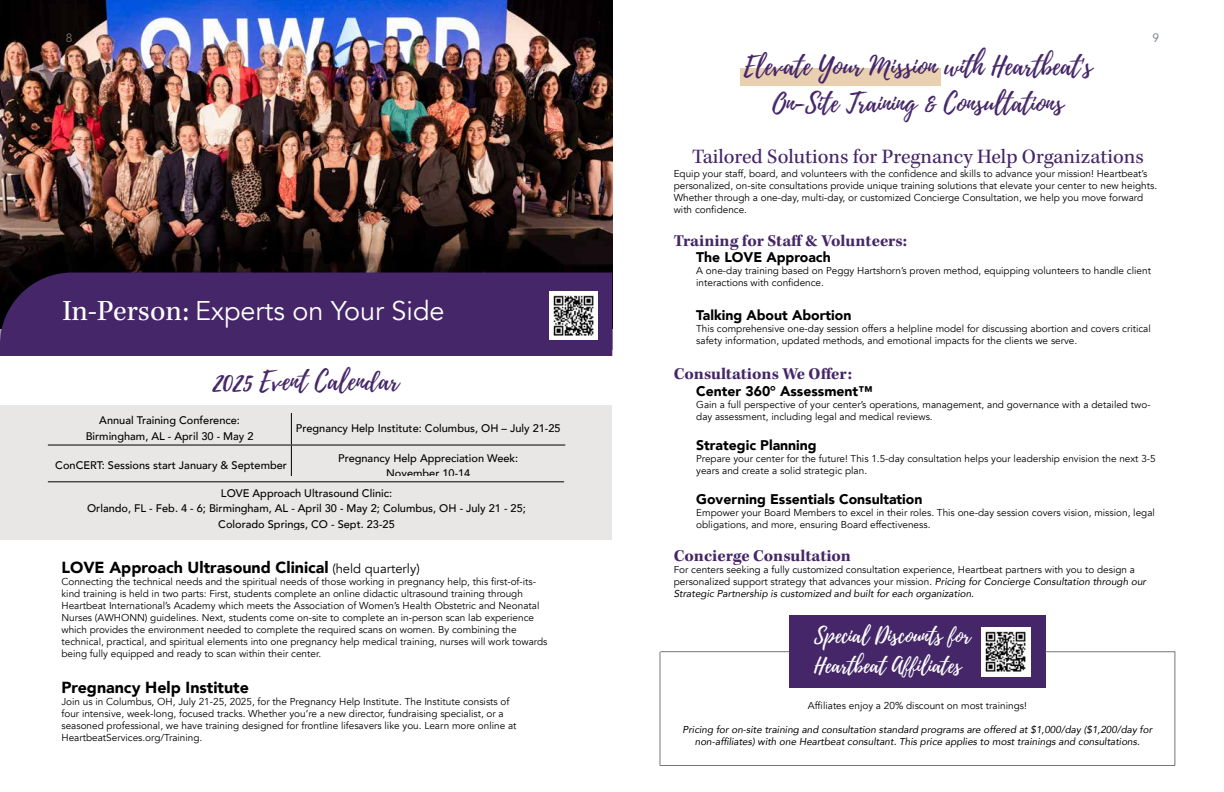
<style>
.page{position:relative;width:1224px;height:792px;background:#fff}
.page>*{position:absolute;margin:0;border:0;box-sizing:border-box;transform-origin:0 0}
.t1{font:27px "Avenir";color:#fff}
.t2{font:26px/37px "Playlist Script";color:#452668;text-align:center}
.t3{font:21px "Kepler Std";color:#452668}
.t4{font:21px/30px "Playlist Script";color:#fff}
.t5{font:700 17px "Kepler Std";color:#452768}
.t6{font:900 16px "Avenir";color:#000}
.t7{font:900 14px "Avenir";color:#000}
.t8{font:12px "Avenir";color:#767576}
.t9{font:12px "Avenir";color:#6a7881}
.t10{font:500 11px/15.3px "Avenir";color:#000;text-align:center}
.t11{font:10px/12px "Avenir";color:#000}
.t12{font:italic 10px/12px "Avenir";color:#000;text-align:center}
.s1{font-family:"Kepler Std";font-size:30px}
.s2{font-weight:400;font-size:13px}
.s3{font-style:italic}
</style>
<div class="page">
<img style="left:0;top:0;width:612px;height:273px">
<div style="left:0;top:273px;width:612px;height:83px;background:#452668"></div>
<div style="left:789px;top:616px;width:256px;height:72px;background:#452668"></div>
<hr style="left:661px;top:652px;width:128px;height:1px;background:#767576">
<img style="left:549px;top:291px;width:48px;height:49px">
<div style="left:0;top:413px;width:612px;height:117px;background:#e8e7e5"></div>
<hr style="left:291px;top:408px;width:1px;height:37px;background:#000">
<hr style="left:48px;top:445px;width:243px;height:1px;background:#000">
<hr style="left:291px;top:445px;width:274px;height:1px;background:#000">
<hr style="left:291px;top:446px;width:1px;height:36px;background:#000">
<div style="left:0;top:530px;width:612px;height:10px;background:#e8e7e5"></div>
<div style="left:0;top:476px;width:606px;height:9px;background:#e8e7e5"></div>
<div style="left:0;top:405px;width:612px;height:8px;background:#e8e7e5"></div>
<hr style="left:48px;top:481px;width:516px;height:1px;background:#000">
<div style="left:740px;top:69px;width:201px;height:17px;background:#e8d0b1"></div>
<hr style="left:660px;top:652px;width:1px;height:114px;background:#767576">
<hr style="left:1175px;top:652px;width:1px;height:113px;background:#767576">
<hr style="left:660px;top:765px;width:515px;height:1px;background:#767576">
<img style="left:982px;top:628px;width:48px;height:48px">
<hr style="left:1045px;top:652px;width:130px;height:1px;background:#767576">
<p class="t8" style="left:66px;top:31px;width:8px">8</p>
<p class="t9" style="left:1153px;top:31px;width:8px">9</p>
<h1 class="t1" style="left:62px;top:295px;width:384px"><span class="s1">In-Person:</span> Experts on Your Side</h1>
<h2 class="t2" style="left:213px;top:364px;width:187px">2025 Event Calendar</h2>
<p class="t10" style="left:86px;top:412px;width:169px">Annual Training Conference:<br>Birmingham, AL - April 30 - May 2</p>
<p class="t10" style="left:296px;top:420px;width:266px">Pregnancy Help Institute: Columbus, OH – July 21-25</p>
<p class="t10" style="left:55px;top:457px;width:233px">ConCERT: Sessions start January &amp; September</p>
<p class="t10" style="left:338px;top:449px;width:182px">Pregnancy Help Appreciation Week:<br>November 10-14</p>
<p class="t10" style="left:87px;top:485px;width:440px">LOVE Approach Ultrasound Clinic:<br>Orlando, FL - Feb. 4 - 6; Birmingham, AL - April 30 - May 2; Columbus, OH - July 21 - 25;<br>Colorado Springs, CO - Sept. 23-25</p>
<h3 class="t6" style="left:61px;top:554px;width:360px">LOVE Approach Ultrasound Clinical <span class="s2">(held quarterly)</span></h3>
<p class="t11" style="left:61px;top:576px;width:488px">Connecting the technical needs and the spiritual needs of those working in pregnancy help, this first-of-its&shy;kind training is held in two parts: First, students complete an online didactic ultrasound training through Heartbeat International’s Academy which meets the Association of Women’s Health Obstetric and Neonatal Nurses (AWHONN) guidelines. Next, students come on-site to complete an in-person scan lab experience which provides the environment needed to complete the required scans on women. By combining the technical, practical, and spiritual elements into one pregnancy help medical training, nurses will work towards being fully equipped and ready to scan within their center.</p>
<h3 class="t6" style="left:61px;top:674px;width:189px">Pregnancy Help Institute</h3>
<p class="t11" style="left:61px;top:696px;width:457px">Join us in Columbus, OH, July 21-25, 2025, for the Pregnancy Help Institute. The Institute consists of four intensive, week-long, focused tracks. Whether you’re a new director, fundraising specialist, or a seasoned professional, we have training designed for frontline lifesavers like you. Learn more online at HeartbeatServices.org/Training.</p>
<h2 class="t2" style="left:744px;top:49px;width:350px">Elevate Your Mission with Heartbeat's<br>On-Site Training &amp; Consultations</h2>
<h3 class="t3" style="left:692px;top:145px;width:453px">Tailored Solutions for Pregnancy Help Organizations</h3>
<p class="t11" style="left:674px;top:168px;width:485px">Equip your staff, board, and volunteers with the confidence and skills to advance your mission! Heartbeat’s personalized, on-site consultations provide unique training solutions that elevate your center to new heights.<br>Whether through a one-day, multi-day, or customized Concierge Consultation, we help you move forward with confidence.</p>
<h3 class="t5" style="left:674px;top:231px;width:235px">Training for Staff &amp; Volunteers:</h3>
<h3 class="t7" style="left:696px;top:246px;width:136px">The LOVE Approach</h3>
<p class="t11" style="left:696px;top:265px;width:456px">A one-day training based on Peggy Hartshorn’s proven method, equipping volunteers to handle client interactions with confidence.</p>
<h3 class="t7" style="left:696px;top:303px;width:157px">Talking About Abortion</h3>
<p class="t11" style="left:696px;top:323px;width:456px">This comprehensive one-day session offers a helpline model for discussing abortion and covers critical safety information, updated methods, and emotional impacts for the clients we serve.</p>
<h3 class="t5" style="left:674px;top:364px;width:180px">Consultations We Offer:</h3>
<h3 class="t7" style="left:696px;top:379px;width:178px">Center 360° Assessment™</h3>
<p class="t11" style="left:696px;top:398px;width:456px">Gain a full perspective of your center’s operations, management, and governance with a detailed two&shy;day assessment, including legal and medical reviews.</p>
<h3 class="t7" style="left:696px;top:433px;width:122px">Strategic Planning</h3>
<p class="t11" style="left:696px;top:452px;width:461px">Prepare your center for the future! This 1.5-day consultation helps your leadership envision the next 3-5 years and create a solid strategic plan.</p>
<h3 class="t7" style="left:696px;top:487px;width:228px">Governing Essentials Consultation</h3>
<p class="t11" style="left:696px;top:506px;width:460px">Empower your Board Members to excel in their roles. This one-day session covers vision, mission, legal obligations, and more, ensuring Board effectiveness.</p>
<h3 class="t5" style="left:674px;top:546px;width:179px">Concierge Consultation</h3>
<p class="t11" style="left:674px;top:564px;width:474px">For centers seeking a fully customized consultation experience, Heartbeat partners with you to design a personalized support strategy that advances your mission. <span class="s3">Pricing for Concierge Consultation through our<br>Strategic Partnership is customized and built for each organization.</span></p>
<h3 class="t4" style="left:814px;top:621px;width:158px">Special Discounts for<br>Heartbeat Affiliates</h3>
<p class="t11" style="left:808px;top:700px;width:221px">Affiliates enjoy a 20% discount on most trainings!</p>
<p class="t12" style="left:682px;top:723px;width:471px">Pricing for on-site training and consultation standard programs are offered at $1,000/day ($1,200/day for non-affiliates) with one Heartbeat consultant. This price applies to most trainings and consultations.</p>
</div>
